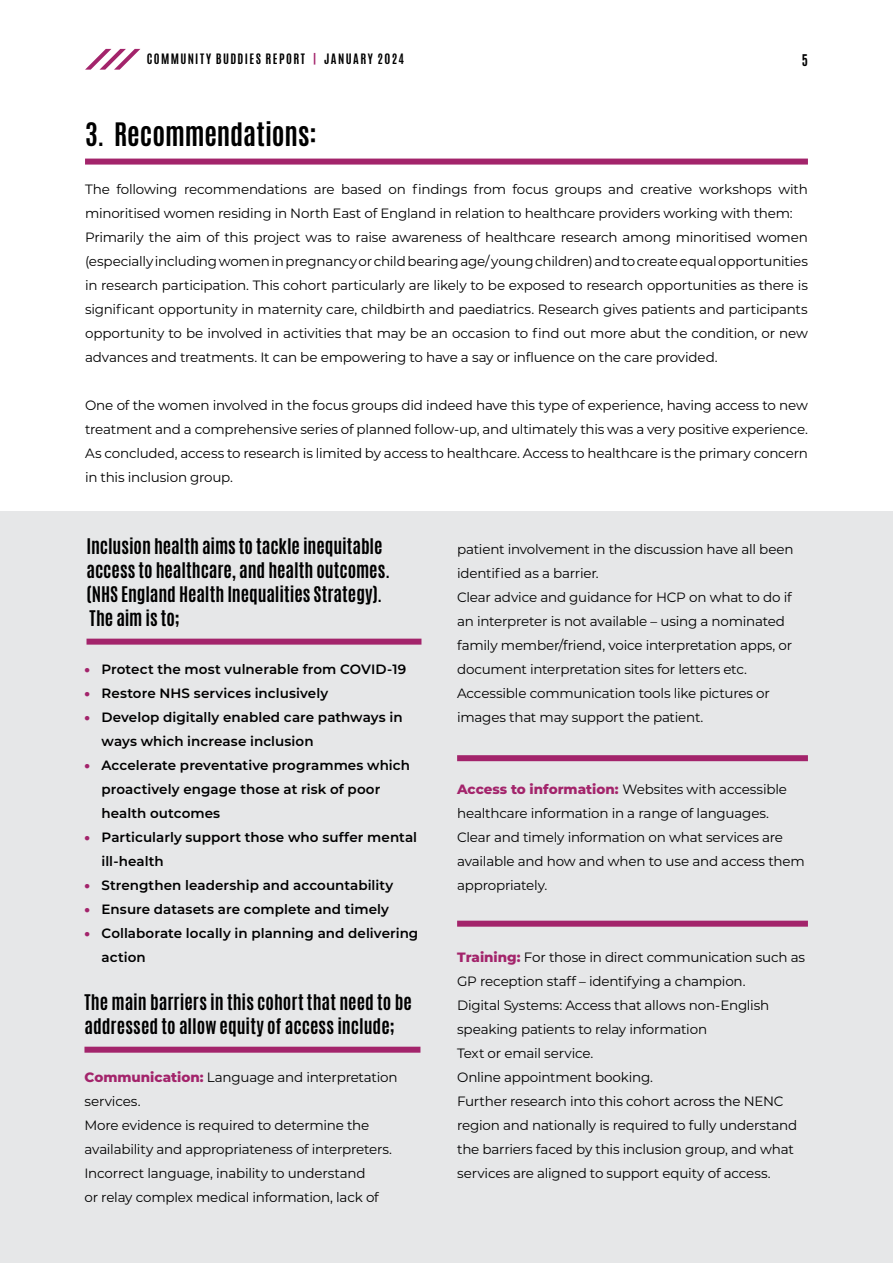
<style>
.page{position:relative;width:893px;height:1263px;background:#fff}
.page>*{position:absolute;margin:0;border:0;box-sizing:border-box;transform-origin:0 0}
.t1{font:700 27px "Antonio";letter-spacing:-.005em;color:#000}
.t2{font:700 18px/24px "Antonio";letter-spacing:-.005em;color:#000}
.t3{font:13.5px/24px "Montserrat";letter-spacing:-.015em;color:#000}
.t4{font:600 13.5px/24px "Montserrat";letter-spacing:.005em;color:#000}
.t5{font:700 13.5px "Antonio";color:#000}
.t6{font:700 12px "Antonio";letter-spacing:.115em;color:#000}
.s1{color:#a3246b}
.s2{font-weight:900;color:#a3246b}
.s3{font-weight:800;color:#a3246b}
</style>
<div class="page">
<div style="left:0;top:512px;width:893px;height:751px;background:#e6e7e8"></div>
<div style="left:85px;top:159px;width:723px;height:6px;background:#a3246b"></div>
<div style="left:84px;top:1047px;width:336px;height:6px;background:#a3246b"></div>
<div style="left:457px;top:755px;width:351px;height:6px;background:#a3246b"></div>
<div style="left:457px;top:921px;width:351px;height:6px;background:#a3246b"></div>
<svg style="left:85px;top:49px;width:55px;height:21px"></svg>
<div style="left:87px;top:639px;width:334px;height:6px;background:#a3246b"></div>
<p class="t6" style="left:147px;top:50px;width:259px">COMMUNITY BUDDIES REPORT <span class="s1">|</span> JANUARY 2024</p>
<p class="t5" style="left:802px;top:50px;width:8px">5</p>
<h1 class="t1" style="left:85px;top:114px;width:233px">3. Recommendations:</h1>
<p class="t3" style="left:85px;top:177px;width:724px">The following recommendations are based on findings from focus groups and creative workshops with minoritised women residing in North East of England in relation to healthcare providers working with them:<br>Primarily the aim of this project was to raise awareness of healthcare research among minoritised women (especially including women in pregnancy or child bearing age/ young children) and to create equal opportunities in research participation. This cohort particularly are likely to be exposed to research opportunities as there is significant opportunity in maternity care, childbirth and paediatrics. Research gives patients and participants opportunity to be involved in activities that may be an occasion to find out more abut the condition, or new advances and treatments. It can be empowering to have a say or influence on the care provided.</p>
<p class="t3" style="left:85px;top:393px;width:724px;text-align:justify">One of the women involved in the focus groups did indeed have this type of experience, having access to new treatment and a comprehensive series of planned follow-up, and ultimately this was a very positive experience.<br>As concluded, access to research is limited by access to healthcare. Access to healthcare is the primary concern in this inclusion group.</p>
<h2 class="t2" style="left:87px;top:534px;width:305px">Inclusion health aims to tackle inequitable access to healthcare, and health outcomes. (NHS England Health Inequalities Strategy).<br>The aim is to;</h2>
<p class="t4" style="left:84px;top:656px;width:323px"><span class="s2">•</span> Protect the most vulnerable from COVID-19</p>
<p class="t4" style="left:84px;top:680px;width:245px"><span class="s2">•</span> Restore NHS services inclusively</p>
<p class="t4" style="left:102px;top:704px;width:303px;text-indent:-17px"><span class="s2">•</span> Develop digitally enabled care pathways in ways which increase inclusion</p>
<p class="t4" style="left:102px;top:752px;width:310px;text-indent:-17px"><span class="s2">•</span> Accelerate preventative programmes which proactively engage those at risk of poor health outcomes</p>
<p class="t4" style="left:102px;top:824px;width:317px;text-indent:-17px"><span class="s2">•</span> Particularly support those who suffer mental ill-health</p>
<p class="t4" style="left:84px;top:872px;width:310px"><span class="s2">•</span> Strengthen leadership and accountability</p>
<p class="t4" style="left:84px;top:896px;width:306px"><span class="s2">•</span> Ensure datasets are complete and timely</p>
<p class="t4" style="left:102px;top:920px;width:318px;text-indent:-17px"><span class="s2">•</span> Collaborate locally in planning and delivering action</p>
<h2 class="t2" style="left:84px;top:990px;width:329px">The main barriers in this cohort that need to be addressed to allow equity of access include;</h2>
<p class="t3" style="left:84px;top:1065px;width:315px"><span class="s3">Communication:</span> Language and interpretation services.<br>More evidence is required to determine the availability and appropriateness of interpreters.<br>Incorrect language, inability to understand<br>or relay complex medical information, lack of</p>
<p class="t3" style="left:457px;top:537px;width:338px">patient involvement in the discussion have all been identified as a barrier.<br>Clear advice and guidance for HCP on what to do if an interpreter is not available – using a nominated family member/friend, voice interpretation apps, or document interpretation sites for letters etc.<br>Accessible communication tools like pictures or images that may support the patient.</p>
<p class="t3" style="left:457px;top:777px;width:349px"><span class="s3">Access to information:</span> Websites with accessible healthcare information in a range of languages.<br>Clear and timely information on what services are available and how and when to use and access them appropriately.</p>
<p class="t3" style="left:457px;top:945px;width:350px"><span class="s3">Training:</span> For those in direct communication such as GP reception staff – identifying a champion.<br>Digital Systems: Access that allows non-English speaking patients to relay information<br>Text or email service.<br>Online appointment booking.<br>Further research into this cohort across the NENC region and nationally is required to fully understand the barriers faced by this inclusion group, and what services are aligned to support equity of access.</p>
</div>
